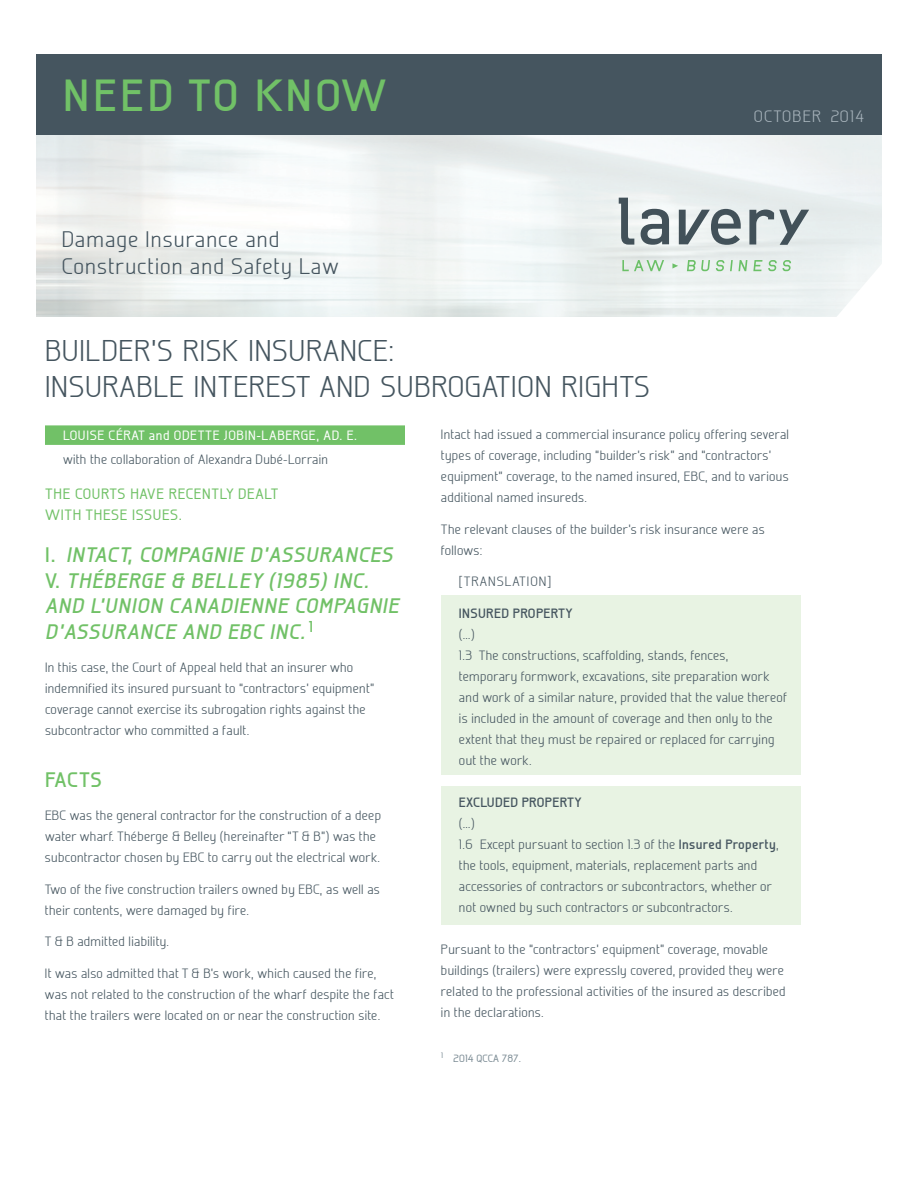
<style>
.page{position:relative;width:918px;height:1188px;background:#fff}
.page>*{position:absolute;margin:0;border:0;box-sizing:border-box;transform-origin:0 0}
.t1{font:700 45px "Galette";letter-spacing:.075em;color:#71c167}
.t2{font:300 30px/36px "Galette";letter-spacing:.025em;color:#45555f}
.t3{font:300 22.5px/27px "Galette";letter-spacing:.05em;color:#45555f}
.t4{font:italic 700 21px/25.5px "Galette";letter-spacing:.05em;color:#71c167}
.t5{font:700 21px "Galette";color:#71c167}
.t6{font:300 16.5px "Galette";letter-spacing:.075em;color:#a8b4bc}
.t7{font:500 15px/21px "Galette";letter-spacing:.05em;color:#71c167}
.t8{font:300 13.5px/21px "Galette";letter-spacing:.025em;color:#45555f}
.t9{font:500 13.5px "Galette";letter-spacing:.05em;color:#fff}
.t10{font:700 13.5px "Galette";letter-spacing:.025em;color:#45555f}
.t11{font:300 13.5px "Galette";letter-spacing:.075em;color:#45555f}
.t12{font:500 10.5px "Galette";letter-spacing:.025em;color:#7b8b94}
.s1{font-style:normal}
.s2{font-weight:700}
</style>
<div class="page">
<div style="left:441px;top:596px;width:360px;height:180px;background:#e8f3e3"></div>
<div style="left:441px;top:786px;width:360px;height:139px;background:#e8f3e3"></div>
<div style="left:36px;top:54px;width:846px;height:81px;background:#45555f"></div>
<div style="left:45px;top:425px;width:360px;height:20px;background:#71c167"></div>
<svg style="left:641px;top:209px;width:28px;height:36px"></svg>
<svg style="left:619px;top:198px;width:15px;height:47px"></svg>
<svg style="left:679px;top:209px;width:62px;height:36px;background:#9ba4a8"></svg>
<svg style="left:749px;top:210px;width:60px;height:35px;background:#aab4b7"></svg>
<svg style="left:622px;top:260px;width:42px;height:11px"></svg>
<svg style="left:687px;top:260px;width:23px;height:11px"></svg>
<svg style="left:716px;top:260px;width:8px;height:11px"></svg>
<svg style="left:730px;top:260px;width:17px;height:11px"></svg>
<svg style="left:753px;top:260px;width:24px;height:11px"></svg>
<svg style="left:783px;top:260px;width:8px;height:11px"></svg>
<svg style="left:672px;top:263px;width:6px;height:6px"></svg>
<h1 class="t1" style="left:63px;top:67px;width:325px">NEED to KNoW</h1>
<h3 class="t3" style="left:62px;top:225px;width:278px">Damage Insurance and<br>Construction and Safety Law</h3>
<p class="t6" style="left:754px;top:106px;width:112px">October 2014</p>
<h2 class="t2" style="left:45px;top:332px;width:351px">BUILDER’S RISK INSURANCE:<br>INSURABLE INTERE</h2>
<h2 class="t2" style="left:281px;top:368px;width:371px">ST AND SUBROGATION RIGHTS</h2>
<p class="t9" style="left:63px;top:427px;width:296px">LOUISE CÉRAT AND ODETTE JOBIN-LABERGE, AD. E.</p>
<p class="t8" style="left:63px;top:449px;width:267px">with the collaboration of Alexandra Dubé-Lorrain</p>
<p class="t7" style="left:45px;top:483px;width:235px">THE COURTS HAVE RECENTLY DEALT<br>WITH THESE ISSUES.</p>
<h3 class="t4" style="left:45px;top:542px;width:355px"><span class="s1">I.</span> INTACT, COMPAGNIE D’ASSURANCES <span class="s1">v.</span> THÉBERGE &amp; BELLEY (1985) INC.<br>AND L’UNION CANADIENNE COMPAGNIE<br>D’ASSURANCE AND EBC</h3>
<p class="t8" style="left:441px;top:424px;width:350px">Intact had issued a commercial insurance policy offering several types of coverage, including “builder’s risk” and “contractors’ equipment” coverage, to the named insured, EBC, and to various additional named insureds.</p>
<p class="t8" style="left:441px;top:518px;width:325px">The relevant clauses of the builder’s risk insurance were as follows:</p>
<p class="t11" style="left:459px;top:573px;width:94px">[TRANSLATION]</p>
<p class="t10" style="left:459px;top:604px;width:115px">INSURED PROPERTY</p>
<p class="t8" style="left:459px;top:623px;width:330px">(…)<br>1.3 The constructions, scaffolding, stands, fences, temporary formwork, excavations, site preparation work and work of a similar nature, provided that the value thereof is included in the amount of coverage and then only to the extent that they must be repaired or replaced for carrying out the work.</p>
<p class="t10" style="left:459px;top:794px;width:124px">EXCLUDED PROPERTY</p>
<p class="t8" style="left:459px;top:812px;width:321px">(…)<br>1.6 Except pursuant to section 1.3 of the <span class="s2">Insured Property</span>, the tools, equipment, materials, replacement parts and accessories of contractors or subcontractors, whether or not owned by such contractors or subcontractors.</p>
<p class="t8" style="left:441px;top:938px;width:346px">Pursuant to the “contractors’ equipment” coverage, movable buildings (trailers) were expressly covered, provided they were related to the professional activities of the insured as described in the declarations.</p>
<p class="t12" style="left:441px;top:1051px;width:81px"><sup>1</sup> 2014 QCCA 787.</p>
<h3 class="t4" style="left:269px;top:618px;width:45px">INC. <sup>1</sup></h3>
<p class="t8" style="left:45px;top:656px;width:331px">In this case, the Court of Appeal held that an insurer who indemnified its insured pursuant to “contractors’ equipment” coverage cannot exercise its subrogation rights against the subcontractor who committed a fault.</p>
<h3 class="t5" style="left:45px;top:767px;width:58px">FACTS</h3>
<p class="t8" style="left:45px;top:805px;width:8px">EBC</p>
<p class="t8" style="left:45px;top:805px;width:338px;text-indent:25px">was the general contractor for the construction of a deep water wharf. Théberge &amp; Belley (hereinafter “T &amp; B”) was the subcontractor chosen by EBC</p>
<p class="t8" style="left:208px;top:847px;width:174px">to carry out the electrical work.</p>
<p class="t8" style="left:45px;top:878px;width:336px">Two of the five construction trailers owned by EBC, as well as their contents, were damaged by fire.</p>
<p class="t8" style="left:45px;top:931px;width:126px">T &amp; B admitted liability.</p>
<p class="t8" style="left:45px;top:962px;width:350px">It was also admitted that T &amp; B’s work, which caused the fire, was not related to the construction of the wharf despite the fact that the trailers were located on or near the construction site.</p>
</div>
